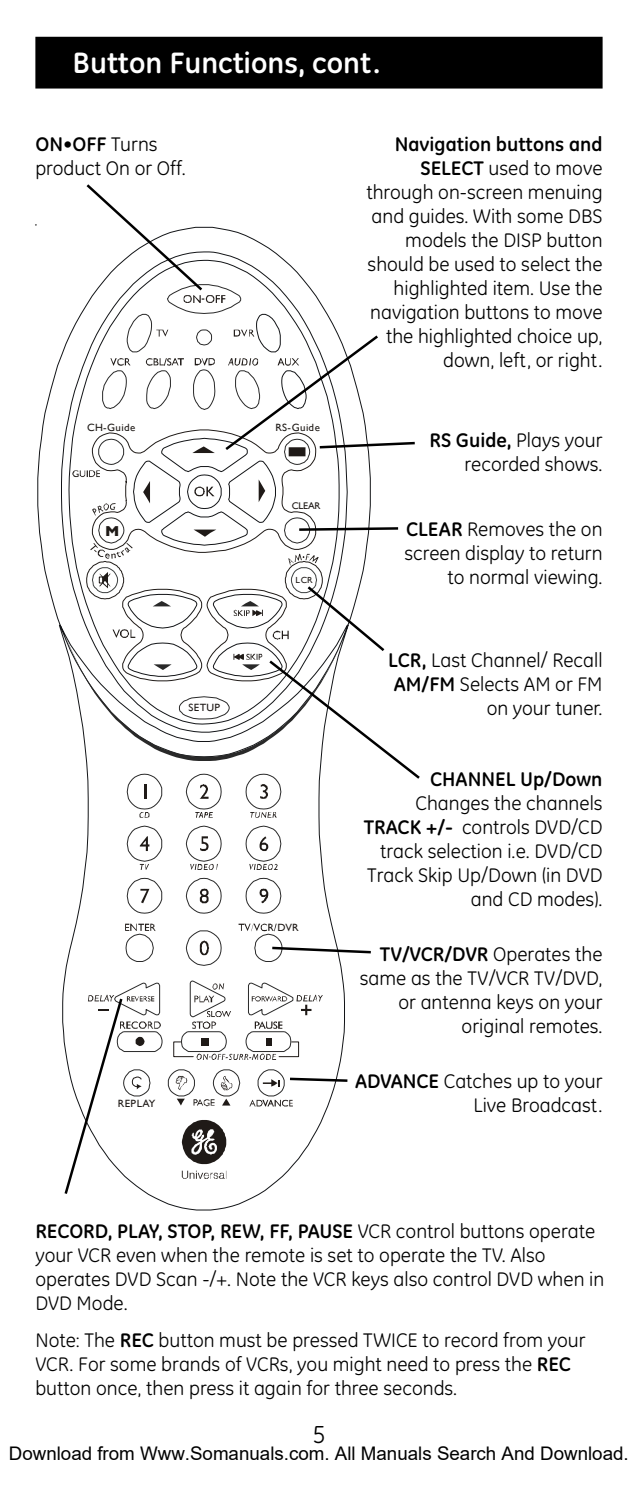
<style>
.page{position:relative;width:638px;height:1489px;background:#fff}
.page>*{position:absolute;margin:0;border:0;box-sizing:border-box;transform-origin:0 0}
.t1{font:700 30px "GE Inspira";color:#fff}
.t2{font:20px/24px "GE Inspira";color:#000;text-align:right}
.t3{font:700 20px "GE Inspira";color:#000}
.t4{font:18.75px "Arial";color:#000}
.t5{font:700 14.75px "Gill Sans";color:#1f1a17}
.t6{font:10.5px "Gill Sans";letter-spacing:.035em;color:#1f1a17}
.t7{font:9.75px "Gill Sans";letter-spacing:-.03em;color:#1f1a17;scale:1.04 1}
.t8{font:8.75px "Gill Sans";color:#1f1a17;scale:1.04 1}
.s1{font-weight:700}
</style>
<div class="page">
<svg style="left:37px;top:336px;width:308px;height:874px"></svg>
<svg style="left:114px;top:798px;width:180px;height:299px"></svg>
<svg style="left:140px;top:836px;width:9px;height:15px"></svg>
<svg style="left:200px;top:836px;width:8px;height:15px"></svg>
<svg style="left:259px;top:836px;width:9px;height:15px"></svg>
<svg style="left:140px;top:888px;width:9px;height:15px"></svg>
<svg style="left:200px;top:888px;width:8px;height:15px"></svg>
<svg style="left:259px;top:888px;width:9px;height:15px"></svg>
<svg style="left:200px;top:940px;width:9px;height:15px"></svg>
<svg style="left:125px;top:923px;width:31px;height:7px"></svg>
<svg style="left:249px;top:1099px;width:44px;height:7px"></svg>
<svg style="left:263px;top:1079px;width:17px;height:7px"></svg>
<svg style="left:176px;top:1075px;width:11px;height:15px"></svg>
<svg style="left:221px;top:1075px;width:11px;height:15px"></svg>
<svg style="left:252px;top:996px;width:35px;height:5px"></svg>
<svg style="left:194px;top:995px;width:20px;height:7px"></svg>
<svg style="left:192px;top:1011px;width:39px;height:17px"></svg>
<svg style="left:255px;top:1021px;width:27px;height:7px"></svg>
<svg style="left:193px;top:1099px;width:21px;height:7px"></svg>
<svg style="left:222px;top:1098px;width:8px;height:7px"></svg>
<svg style="left:177px;top:1098px;width:8px;height:7px"></svg>
<svg style="left:182px;top:1119px;width:44px;height:45px"></svg>
<svg style="left:182px;top:1170px;width:44px;height:8px"></svg>
<svg style="left:61px;top:626px;width:11px;height:135px"></svg>
<svg style="left:238px;top:923px;width:39px;height:8px"></svg>
<svg style="left:139px;top:812px;width:10px;height:5px"></svg>
<svg style="left:195px;top:812px;width:18px;height:5px"></svg>
<svg style="left:250px;top:812px;width:27px;height:5px"></svg>
<svg style="left:140px;top:864px;width:9px;height:6px"></svg>
<svg style="left:190px;top:864px;width:28px;height:6px"></svg>
<svg style="left:249px;top:864px;width:28px;height:6px"></svg>
<svg style="left:173px;top:1037px;width:126px;height:22px"></svg>
<svg style="left:212px;top:983px;width:12px;height:6px"></svg>
<svg style="left:296px;top:994px;width:27px;height:21px"></svg>
<div style="left:37px;top:38px;width:564px;height:49px;background:#000"></div>
<div style="left:35px;top:37px;width:567px;height:51px;border:2px solid #000"></div>
<svg style="left:270px;top:945px;width:101px;height:9px"></svg>
<svg style="left:63px;top:994px;width:98px;height:202px"></svg>
<svg style="left:287px;top:1076px;width:61px;height:7px"></svg>
<svg style="left:72px;top:184px;width:348px;height:614px"></svg>
<h1 class="t1" style="left:73px;top:43px;width:309px">Button Functions, cont.</h1>
<p class="t2" style="left:35px;top:132px;width:152px;text-align:left"><span class="s1">ON•OFF</span> Turns product On or Off.</p>
<p class="t6" style="left:87px;top:421px;width:50px">CH-Guide</p>
<p class="t6" style="left:275px;top:421px;width:46px">RS-Guide</p>
<p class="t5" style="left:105px;top:522px;width:16px">M</p>
<p class="t6" style="left:188px;top:701px;width:33px">SETUP</p>
<p class="t7" style="left:292px;top:500px;width:29px">CLEAR</p>
<p class="t8" style="left:295px;top:575px;width:18px">LCR</p>
<p class="t6" style="left:118px;top:1097px;width:39px">REPLAY</p>
<p class="t6" style="left:277px;top:921px;width:23px">DVR</p>
<p class="t2" style="left:366px;top:132px;width:238px"><span class="s1">Navigation buttons and<br>SELECT</span> used to move through on-screen menuing and guides. With some DBS models the DISP button should be used to select the highlighted item. Use the navigation buttons to move the highlighted choice up, down, left, or right.</p>
<p class="t2" style="left:429px;top:428px;width:175px"><span class="s1">RS Guide,</span> Plays your recorded shows.</p>
<p class="t2" style="left:404px;top:517px;width:200px"><span class="s1">CLEAR</span> Removes the on screen display to return to normal viewing.</p>
<p class="t2" style="left:388px;top:648px;width:216px"><span class="s1">LCR,</span> Last Channel/ Recall<br><span class="s1">AM/FM</span> Selects AM or FM on your tuner.</p>
<p class="t3" style="left:430px;top:766px;width:174px">CHANNEL Up/Down</p>
<p class="t2" style="left:364px;top:791px;width:240px">Changes the channels<br><span class="s1">TRACK +/-</span> controls DVD/CD track selection i.e. DVD/CD<br>Track Skip Up/Down (in DVD and CD modes).</p>
<p class="t2" style="left:360px;top:942px;width:244px"><span class="s1">TV/VCR/DVR</span> Operates the same as the TV/VCR TV/DVD, or antenna keys on your original remotes.</p>
<p class="t2" style="left:355px;top:1069px;width:249px"><span class="s1">ADVANCE</span> Catches up to your<br>Live Broadcast.</p>
<p class="t2" style="left:35px;top:1218px;width:570px;text-align:left"><span class="s1">RECORD, PLAY, STOP, REW, FF, PAUSE</span> VCR control buttons operate your VCR even when the remote is set to operate the TV. Also operates DVD Scan -/+. Note the VCR keys also control DVD when in DVD Mode.</p>
<p class="t2" style="left:35px;top:1327px;width:552px;text-align:left">Note: The <span class="s1">REC</span> button must be pressed TWICE to record from your<br>VCR. For some brands of VCRs, you might need to press the <span class="s1">REC </span>button once, then press it again for three seconds.</p>
<p class="t4" style="left:9px;top:1442px;width:621px">Download from Www.Somanuals.com. All Manuals Search And Download.</p>
</div>
